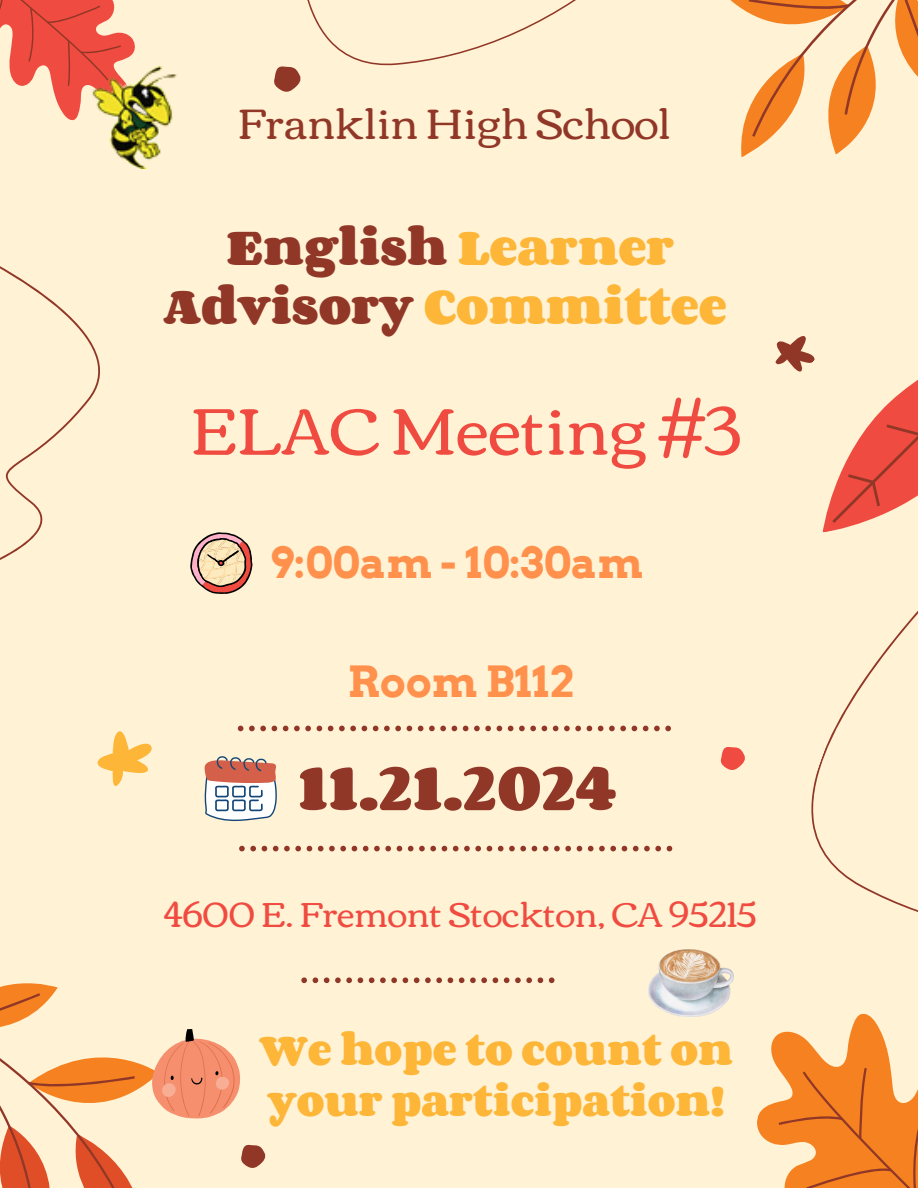
<style>
.page{position:relative;width:918px;height:1188px;background:#fff2d5}
.page>*{position:absolute;margin:0;border:0;box-sizing:border-box;transform-origin:0 0}
.t1{font:66.45px "Corben";color:#f04b40}
.t2{font:700 55.05px "Corben";color:#913727}
.t3{font:700 43.05px "Arvo";color:#ff914d}
.t4{font:42.75px "Corben";color:#913727}
.t5{font:700 42.45px/58.5px "Corben";color:#fdb638;text-align:center}
.t6{font:700 36.15px/50.7px "Corben";color:#fdb638}
.t7{font:34.95px "Corben";color:#f04b40}
.s1{color:#913727}
</style>
<div class="page">
<svg style="left:0;top:0;width:135px;height:120px"></svg>
<svg style="left:730px;top:0;width:188px;height:157px"></svg>
<svg style="left:811px;top:611px;width:107px;height:301px"></svg>
<svg style="left:0;top:266px;width:100px;height:294px"></svg>
<svg style="left:757px;top:1014px;width:161px;height:174px"></svg>
<svg style="left:238px;top:726px;width:433px;height:5px"></svg>
<svg style="left:239px;top:846px;width:433px;height:5px"></svg>
<svg style="left:301px;top:977px;width:253px;height:6px"></svg>
<svg style="left:97px;top:731px;width:55px;height:55px"></svg>
<svg style="left:775px;top:336px;width:143px;height:197px"></svg>
<svg style="left:274px;top:0;width:302px;height:91px"></svg>
<svg style="left:720px;top:747px;width:25px;height:23px"></svg>
<svg style="left:204px;top:756px;width:73px;height:65px;background:#ceb3b0"></svg>
<svg style="left:190px;top:532px;width:63px;height:62px"></svg>
<img style="left:649px;top:949px;width:84px;height:68px">
<svg style="left:0;top:983px;width:266px;height:205px"></svg>
<img style="left:71px;top:67px;width:107px;height:102px">
<p class="t4" style="left:238px;top:99px;width:434px">Franklin High School</p>
<h4 class="t5" style="left:164px;top:221px;width:564px"><span class="s1">English</span> Learner<br><span class="s1">Advisory</span> Committee</h4>
<p class="t1" style="left:190px;top:393px;width:553px">ELAC Meeting #3</p>
<p class="t3" style="left:270px;top:536px;width:375px">9:00am - 10:30am</p>
<p class="t3" style="left:348px;top:656px;width:228px">Room B112</p>
<p class="t2" style="left:298px;top:759px;width:320px">11.21.2024</p>
<p class="t7" style="left:165px;top:894px;width:594px">4600 E. Fremont Stockton, CA 95215</p>
<h3 class="t6" style="left:260px;top:1028px;width:475px">We hope to count on your participation!</h3>
</div>
